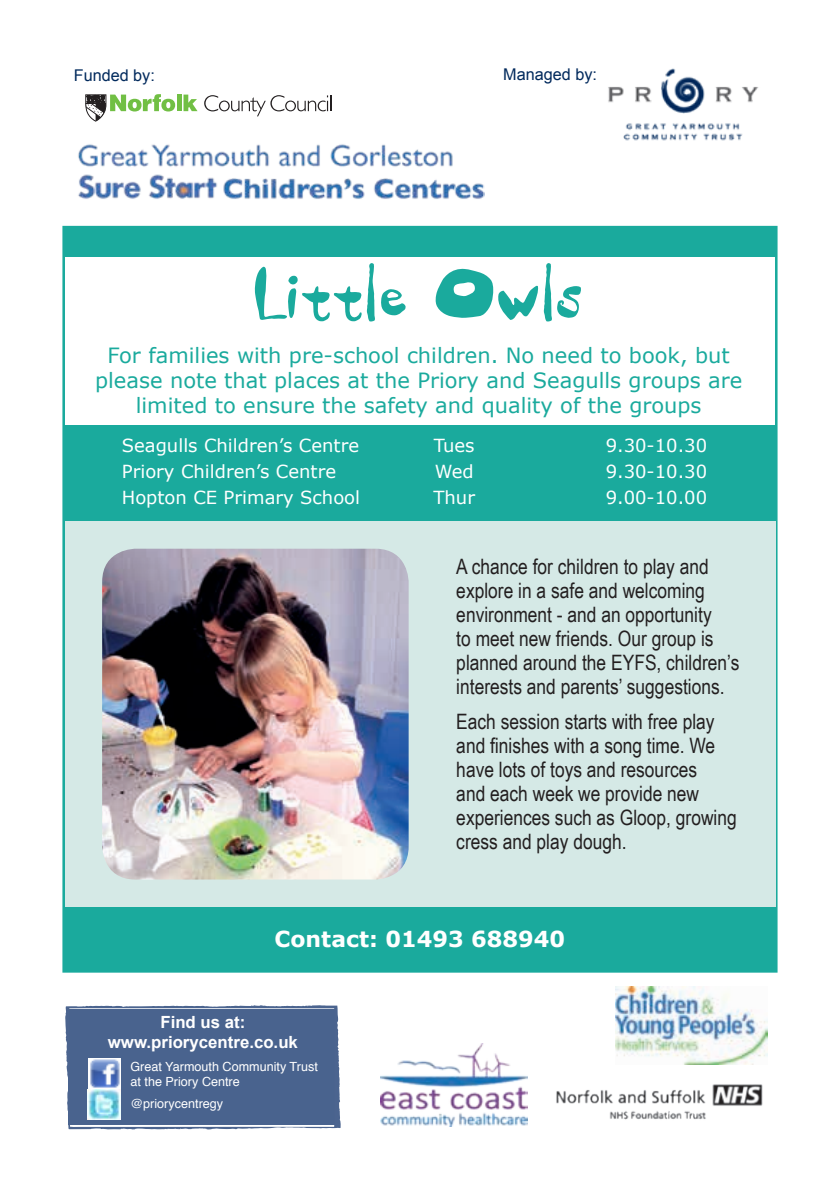
<style>
.page{position:relative;width:840px;height:1191px;background:#fff}
.page>*{position:absolute;margin:0;border:0;box-sizing:border-box;transform-origin:0 0}
.t1{font:72px "Lilla Funk";color:#1aaa9d}
.t2{font:700 22px "Verdana";color:#fff}
.t3{font:21.2px/24px "Arial Narrow";color:#231f20}
.t4{font:21px/25.2px "Verdana";color:#1aaa9d;text-align:center}
.t5{font:18px "Verdana";color:#fff}
.t6{font:700 16.8px/20.2px "Arial";color:#fff;text-align:center}
.t7{font:16.2px "Arial";color:#00295c}
.t8{font:12.6px/15.2px "Helvetica";color:#fff}
</style>
<div class="page">
<div style="left:62px;top:226px;width:715px;height:746px;background:#1aaa9d;border:2px solid #1aaa9d"></div>
<div style="left:65px;top:257px;width:709px;height:167px;background:#fff"></div>
<div style="left:65px;top:520px;width:710px;height:386px;background:#d5e9e6"></div>
<img style="left:608px;top:68px;width:151px;height:73px">
<hr style="left:177px;top:95px;width:4px;height:16px;background:#71bf44">
<svg style="left:183px;top:95px;width:14px;height:16px"></svg>
<svg style="left:204px;top:95px;width:127px;height:21px"></svg>
<svg style="left:85px;top:94px;width:90px;height:27px"></svg>
<img style="left:78px;top:144px;width:406px;height:55px">
<img style="left:102px;top:549px;width:306px;height:330px">
<img style="left:380px;top:1043px;width:147px;height:83px">
<img style="left:615px;top:986px;width:151px;height:78px">
<img style="left:556px;top:1084px;width:207px;height:36px">
<svg style="left:65px;top:1005px;width:275px;height:124px;background:#566f98"></svg>
<p class="t7" style="left:74px;top:64px;width:83px">Funded by:</p>
<p class="t7" style="left:503px;top:63px;width:95px">Managed by:</p>
<h1 class="t1" style="left:254px;top:257px;width:333px">Little Owls</h1>
<p class="t4" style="left:95px;top:343px;width:648px">For families with pre-school children. No need to book, but please note that places at the Priory and Seagulls groups are limited to ensure the safety and quality of the groups</p>
<p class="t5" style="left:122px;top:434px;width:239px">Seagulls Children’s Centre</p>
<p class="t5" style="left:433px;top:434px;width:42px">Tues</p>
<p class="t5" style="left:605px;top:434px;width:103px">9.30-10.30</p>
<p class="t5" style="left:122px;top:460px;width:216px">Priory Children’s Centre</p>
<p class="t5" style="left:434px;top:460px;width:40px">Wed</p>
<p class="t5" style="left:605px;top:460px;width:103px">9.30-10.30</p>
<p class="t5" style="left:122px;top:486px;width:240px">Hopton CE Primary School</p>
<p class="t5" style="left:433px;top:486px;width:43px">Thur</p>
<p class="t5" style="left:605px;top:486px;width:103px">9.00-10.00</p>
<p class="t3" style="left:456px;top:553px;width:284px">A chance for children to play and explore in a safe and welcoming environment - and an opportunity<br>to meet new friends. Our group is planned around the EYFS, children’s interests and parents’ suggestions.</p>
<p class="t3" style="left:456px;top:709px;width:282px">Each session starts with free play and finishes with a song time. We have lots of toys and resources<br>and each week we provide new experiences such as Gloop, growing cress and play dough.</p>
<p class="t2" style="left:274px;top:925px;width:292px">Contact: 01493 688940</p>
<p class="t6" style="left:108px;top:1012px;width:191px">Find us at: www.priorycentre.co.uk</p>
<p class="t8" style="left:130px;top:1059px;width:189px">Great Yarmouth Community Trust at the Priory Centre</p>
<p class="t8" style="left:130px;top:1096px;width:94px">@priorycentregy</p>
</div>
